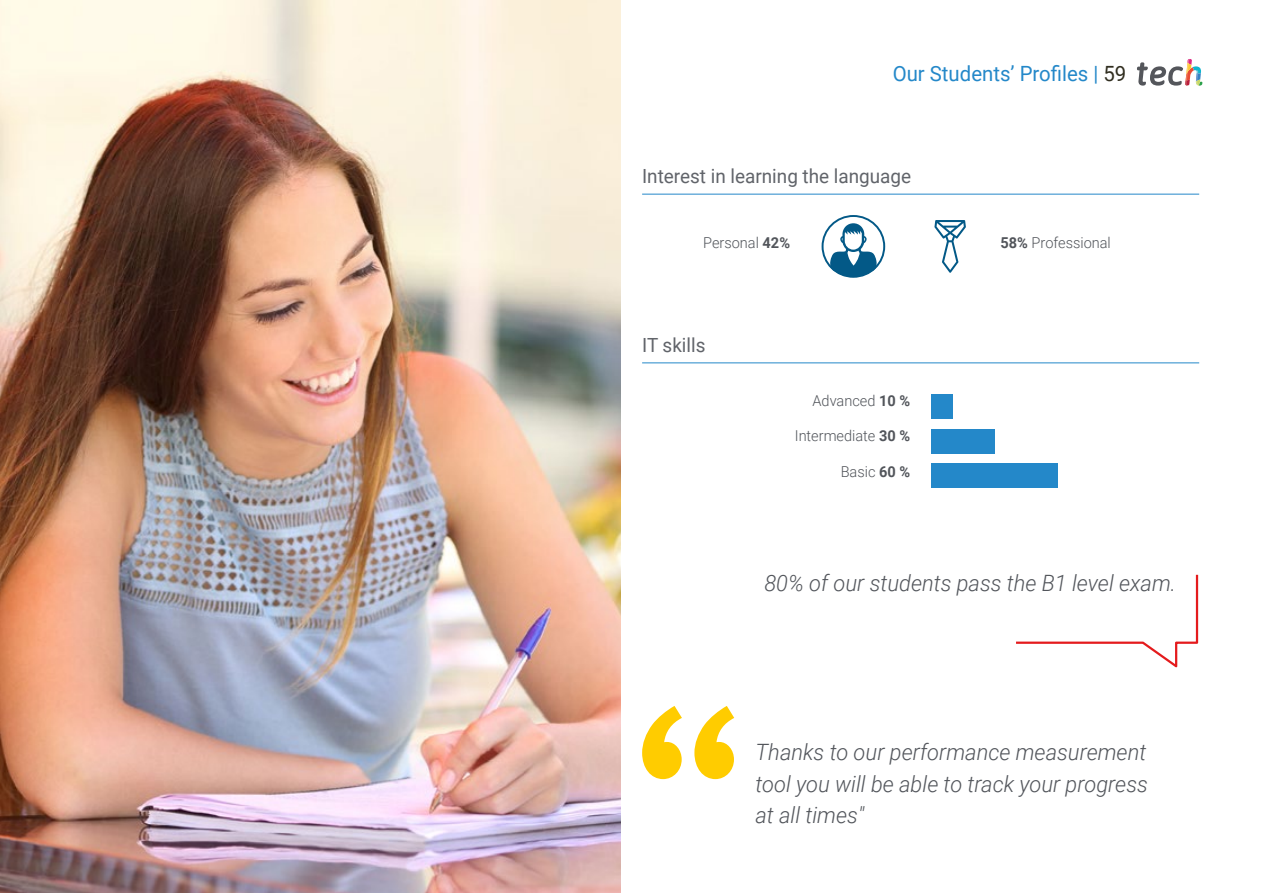
<style>
.page{position:relative;width:1263px;height:893px;background:#fff}
.page>*{position:absolute;margin:0;border:0;box-sizing:border-box;transform-origin:0 0}
.t1{font:italic 300 22.5px/31.5px "Roboto";color:#52555b;text-align:justify}
.t2{font:21px "Roboto";color:#2488c9}
.t3{font:19.5px "Roboto";color:#61646a}
.t4{font:300 15px "Roboto";color:#52555b}
.s1{color:#312e20}
.s2{font-weight:700}
</style>
<div class="page">
<img style="left:0;top:0;width:621px;height:893px">
<svg style="left:1137px;top:59px;width:65px;height:27px"></svg>
<div style="left:931px;top:394px;width:21px;height:25px;background:#2488c9"></div>
<div style="left:931px;top:429px;width:64px;height:24px;background:#2488c9"></div>
<div style="left:931px;top:463px;width:127px;height:25px;background:#2488c9"></div>
<hr style="left:642px;top:362px;width:557px;height:1px;background:#2488c9">
<hr style="left:642px;top:194px;width:557px;height:1px;background:#2488c9">
<svg style="left:934px;top:220px;width:32px;height:53px"></svg>
<svg style="left:821px;top:215px;width:64px;height:63px"></svg>
<svg style="left:1016px;top:574px;width:183px;height:94px"></svg>
<svg style="left:642px;top:706px;width:92px;height:73px"></svg>
<p class="t2" style="left:893px;top:59px;width:235px">Our Students’ Profiles | <span class="s1">59</span></p>
<p class="t3" style="left:642px;top:162px;width:271px">Interest in learning the language</p>
<p class="t4" style="left:703px;top:232px;width:88px">Personal <span class="s2">42%</span></p>
<p class="t4" style="left:1000px;top:232px;width:112px"><span class="s2">58%</span> Professional</p>
<p class="t3" style="left:642px;top:332px;width:65px">IT skills</p>
<p class="t4" style="left:812px;top:390px;width:99px">Advanced <span class="s2">10 %</span></p>
<p class="t4" style="left:795px;top:425px;width:117px">Intermediate <span class="s2">30 %</span></p>
<p class="t4" style="left:841px;top:461px;width:71px">Basic <span class="s2">60 %</span></p>
<p class="t1" style="left:764px;top:567px;width:413px">80% of our students pass the B1 level exam.</p>
<p class="t1" style="left:755px;top:735px;width:394px">Thanks to our performance measurement tool you will be able to track your progress at all times"</p>
</div>
